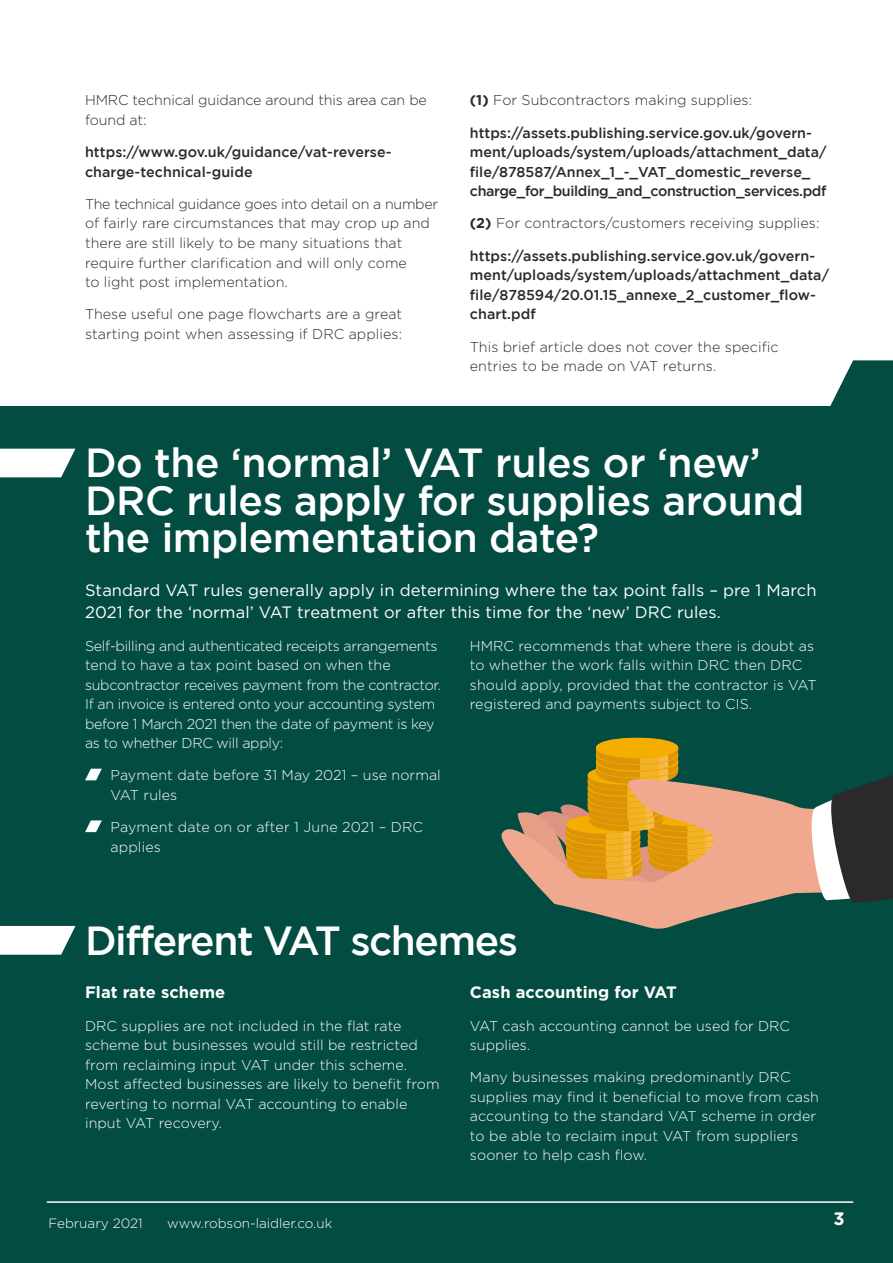
<style>
.page{position:relative;width:893px;height:1263px;background:#fff}
.page>*{position:absolute;margin:0;border:0;box-sizing:border-box;transform-origin:0 0}
.t1{font:500 40.5px/37.5px "Gotham";letter-spacing:-.01em;color:#fff}
.t2{font:500 40.5px "Gotham";letter-spacing:-.035em;color:#fff}
.t3{font:700 18px "Gotham";color:#fff}
.t4{font:16.5px/22.5px "Gotham";letter-spacing:.005em;color:#fff}
.t5{font:700 16.5px "Gotham";letter-spacing:.005em;color:#fff}
.t6{font:300 14.25px/19.5px "Gotham";letter-spacing:.005em;color:#fff}
.t7{font:300 14.25px/19.5px "Gotham";color:#2b292a}
.t8{font:500 14.25px/19.5px "Gotham";color:#2b292a}
.t9{font:300 14.25px/19.5px "Gotham";letter-spacing:-.02em;color:#fff}
.t10{font:300 13.5px "Gotham";color:#fff}
.s1{font-weight:700}
</style>
<div class="page">
<div style="left:0;top:406px;width:893px;height:857px;background:#034c41"></div>
<svg style="left:85px;top:769px;width:17px;height:11px"></svg>
<svg style="left:85px;top:820px;width:17px;height:12px"></svg>
<svg style="left:0;top:449px;width:75px;height:28px;background:#e8efee"></svg>
<svg style="left:0;top:926px;width:75px;height:29px;background:#e5edec"></svg>
<hr style="left:47px;top:1201px;width:806px;height:2px;background:#fff">
<svg style="left:830px;top:360px;width:63px;height:46px"></svg>
<svg style="left:587px;top:738px;width:92px;height:41px;background:#cd9a11"></svg>
<svg style="left:501px;top:779px;width:307px;height:150px"></svg>
<svg style="left:808px;top:775px;width:85px;height:128px"></svg>
<p class="t7" style="left:85px;top:90px;width:343px">HMRC technical guidance around this area can be found at:</p>
<p class="t8" style="left:85px;top:142px;width:308px">https://www.gov.uk/guidance/vat-reverse&shy;charge-technical-guide</p>
<p class="t7" style="left:85px;top:194px;width:355px">The technical guidance goes into detail on a number of fairly rare circumstances that may crop up and there are still likely to be many situations that require further clarification and will only come<br>to light post implementation.</p>
<p class="t7" style="left:85px;top:304px;width:319px">These useful one page flowcharts are a great starting point when assessing if DRC applies:</p>
<p class="t7" style="left:470px;top:90px;width:284px"><span class="s1">(1)</span> For Subcontractors making supplies:</p>
<p class="t8" style="left:470px;top:123px;width:358px">https://assets.publishing.service.gov.uk/govern&shy;ment/uploads/system/uploads/attachment_data/ file/878587/Annex_1_-_VAT_domestic_reverse_ charge_for_building_and_construction_services.pdf</p>
<p class="t7" style="left:470px;top:213px;width:351px"><span class="s1">(2)</span> For contractors/customers receiving supplies:</p>
<p class="t8" style="left:470px;top:246px;width:361px">https://assets.publishing.service.gov.uk/govern&shy;ment/uploads/system/uploads/attachment_data/ file/878594/20.01.15_annexe_2_customer_flow&shy;chart.pdf</p>
<p class="t7" style="left:470px;top:337px;width:310px">This brief article does not cover the specific entries to be made on VAT returns.</p>
<p class="t1" style="left:85px;top:443px;width:721px">Do the ‘normal’ VAT rules or ‘new’<br>DRC rules apply for supplies around the implementation date?</p>
<p class="t4" style="left:85px;top:578px;width:733px">Standard VAT rules generally apply in determining where the tax point falls – pre 1 March<br>2021 for the ‘normal’ VAT treatment or after this time for the ‘new’ DRC rules.</p>
<p class="t9" style="left:85px;top:636px;width:357px">Self-billing and authenticated receipts arrangements tend to have a tax point based on when the subcontractor receives payment from the contractor.<br>If an invoice is entered onto your accounting system before 1 March 2021 then the date of payment is key as to whether DRC will apply:</p>
<p class="t6" style="left:111px;top:765px;width:332px">Payment date before 31 May 2021 – use normal<br>VAT rules</p>
<p class="t6" style="left:111px;top:817px;width:314px">Payment date on or after 1 June 2021 – DRC applies</p>
<p class="t6" style="left:470px;top:636px;width:348px">HMRC recommends that where there is doubt as to whether the work falls within DRC then DRC should apply, provided that the contractor is VAT registered and payments subject to CIS.</p>
<p class="t2" style="left:85px;top:917px;width:434px">Different VAT schemes</p>
<p class="t5" style="left:85px;top:983px;width:142px">Flat rate scheme</p>
<p class="t6" style="left:85px;top:1016px;width:356px">DRC supplies are not included in the flat rate scheme but businesses would still be restricted from reclaiming input VAT under this scheme.<br>Most affected businesses are likely to benefit from reverting to normal VAT accounting to enable input VAT recovery.</p>
<p class="t5" style="left:470px;top:983px;width:209px">Cash accounting for VAT</p>
<p class="t6" style="left:470px;top:1016px;width:322px">VAT cash accounting cannot be used for DRC supplies.</p>
<p class="t6" style="left:470px;top:1067px;width:351px">Many businesses making predominantly DRC supplies may find it beneficial to move from cash accounting to the standard VAT scheme in order to be able to reclaim input VAT from suppliers sooner to help cash flow.</p>
<p class="t10" style="left:48px;top:1215px;width:96px">February 2021</p>
<p class="t10" style="left:167px;top:1215px;width:166px">www.robson-laidler.co.uk</p>
<p class="t3" style="left:833px;top:1208px;width:13px">3</p>
</div>
